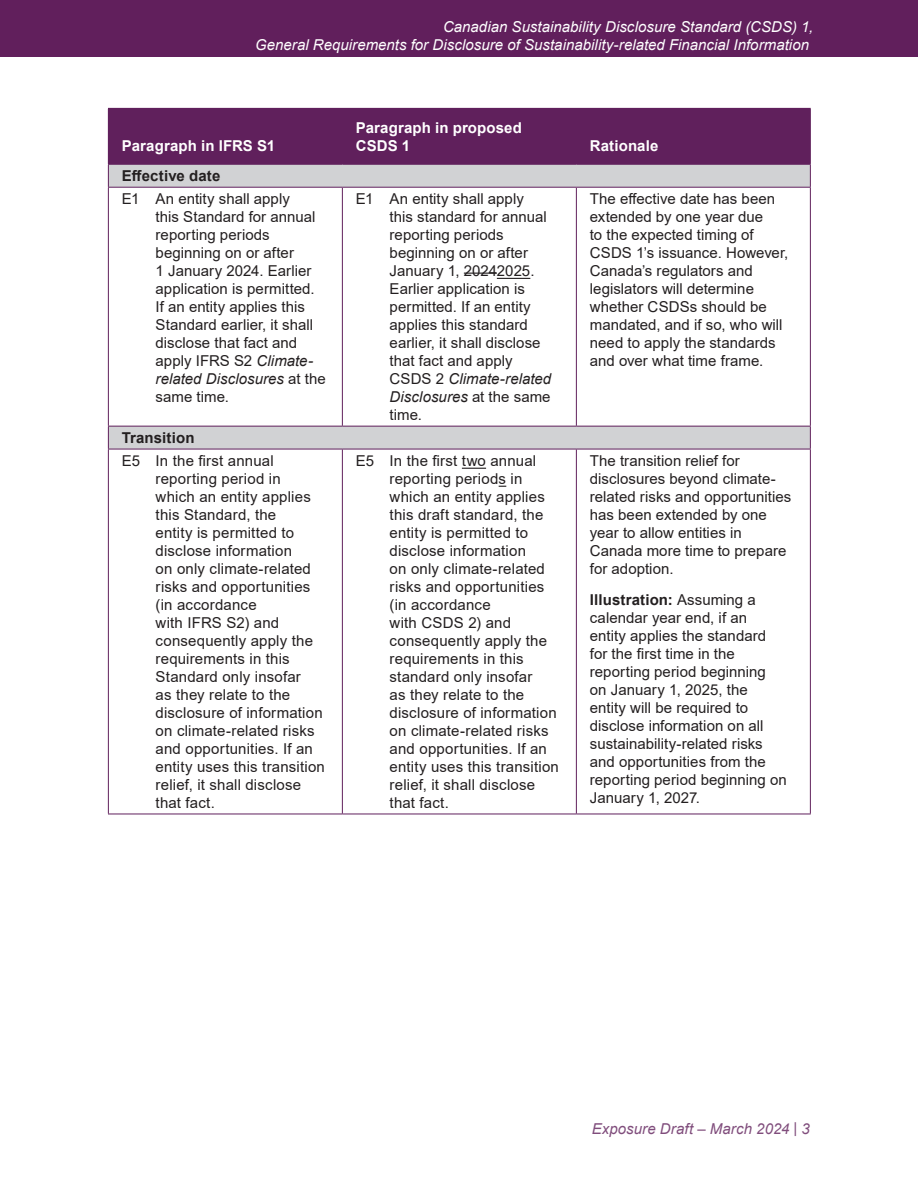
<style>
.page{position:relative;width:918px;height:1188px;background:#fff}
.page>*{position:absolute;margin:0;border:0;box-sizing:border-box;transform-origin:0 0}
.t1{font:15px/18px "Arial";letter-spacing:.005em;color:#231f20}
.t2{font:italic 15px/18px "Arial";letter-spacing:.005em;color:#fff;text-align:right}
.t3{font:700 15px/18px "Arial";letter-spacing:.01em;color:#fff}
.t4{font:italic 15px "Arial";letter-spacing:.005em;color:#804d7c}
.t5{font:700 15px "Arial";letter-spacing:.01em;color:#231f20}
.s1{font-style:italic}
.s2{font-weight:700}
</style>
<div class="page">
<div style="left:0;top:0;width:918px;height:57px;background:#611f5c"></div>
<div style="left:108px;top:108px;width:234px;height:56px;background:#60205c"></div>
<div style="left:342px;top:108px;width:234px;height:56px;background:#60205c"></div>
<div style="left:576px;top:108px;width:234px;height:56px;background:#60205c"></div>
<div style="left:108px;top:164px;width:702px;height:23px;background:#d1d2d4"></div>
<div style="left:108px;top:426px;width:702px;height:23px;background:#d1d2d4"></div>
<svg style="left:108px;top:165px;width:1px;height:22px"></svg>
<svg style="left:810px;top:165px;width:1px;height:22px"></svg>
<hr style="left:108px;top:187px;width:234px;height:1px;background:#60205c">
<hr style="left:108px;top:188px;width:1px;height:238px;background:#60205c">
<hr style="left:342px;top:187px;width:234px;height:1px;background:#60205c">
<hr style="left:342px;top:188px;width:1px;height:238px;background:#60205c">
<hr style="left:576px;top:187px;width:235px;height:1px;background:#60205c">
<hr style="left:576px;top:188px;width:1px;height:238px;background:#60205c">
<hr style="left:810px;top:188px;width:1px;height:238px;background:#60205c">
<hr style="left:108px;top:426px;width:234px;height:1px;background:#60205c">
<svg style="left:108px;top:427px;width:1px;height:22px"></svg>
<hr style="left:342px;top:426px;width:234px;height:1px;background:#60205c">
<hr style="left:576px;top:426px;width:235px;height:1px;background:#60205c">
<svg style="left:810px;top:427px;width:1px;height:22px"></svg>
<hr style="left:108px;top:449px;width:234px;height:1px;background:#60205c">
<hr style="left:108px;top:449px;width:1px;height:365px;background:#60205c">
<hr style="left:342px;top:449px;width:234px;height:1px;background:#60205c">
<hr style="left:342px;top:449px;width:1px;height:365px;background:#60205c">
<hr style="left:576px;top:449px;width:235px;height:1px;background:#60205c">
<hr style="left:576px;top:449px;width:1px;height:365px;background:#60205c">
<hr style="left:810px;top:449px;width:1px;height:365px;background:#60205c">
<hr style="left:576px;top:108px;width:235px;height:1px;background:#60205c">
<hr style="left:810px;top:109px;width:1px;height:55px;background:#60205c">
<hr style="left:108px;top:164px;width:234px;height:1px;background:#60205c">
<hr style="left:342px;top:164px;width:234px;height:1px;background:#60205c">
<hr style="left:576px;top:164px;width:235px;height:1px;background:#60205c">
<hr style="left:108px;top:814px;width:234px;height:1px;background:#60205c">
<hr style="left:342px;top:814px;width:234px;height:1px;background:#60205c">
<hr style="left:576px;top:814px;width:235px;height:1px;background:#60205c">
<hr style="left:497px;top:278px;width:33px;height:1px;background:#231f20">
<hr style="left:464px;top:273px;width:33px;height:1px;background:#231f20">
<svg style="left:462px;top:468px;width:24px;height:1px"></svg>
<p class="t2" style="left:255px;top:17px;width:560px">Canadian Sustainability Disclosure Standard (CSDS) 1,<br>General Requirements for Disclosure of Sustainability-related Financial Information</p>
<p class="t3" style="left:122px;top:137px;width:155px">Paragraph in IFRS S1</p>
<p class="t3" style="left:356px;top:119px;width:168px">Paragraph in proposed<br>CSDS 1</p>
<p class="t3" style="left:590px;top:137px;width:70px">Rationale</p>
<p class="t5" style="left:122px;top:165px;width:100px">Effective date</p>
<p class="t1" style="left:156px;top:190px;width:172px;text-indent:-34px">E1 An entity shall apply<br>this Standard for annual reporting periods beginning on or after<br>1 January 2024. Earlier application is permitted.<br>If an entity applies this<br>Standard earlier, it shall disclose that fact and apply IFRS S2 <span class="s1">Climate&shy;related Disclosures</span> at the same time.</p>
<p class="t1" style="left:390px;top:190px;width:163px;text-indent:-34px">E1 An entity shall apply<br>this standard for annual reporting periods beginning on or after<br>January 1, 20242025.<br>Earlier application is permitted. If an entity applies this standard earlier, it shall disclose that fact and apply<br>CSDS 2 <span class="s1">Climate-related<br>Disclosures</span> at the same time.</p>
<p class="t1" style="left:590px;top:190px;width:200px">The effective date has been extended by one year due<br>to the expected timing of<br>CSDS 1’s issuance. However,<br>Canada’s regulators and legislators will determine whether CSDSs should be mandated, and if so, who will need to apply the standards and over what time frame.</p>
<p class="t5" style="left:122px;top:427px;width:74px">Transition</p>
<p class="t1" style="left:156px;top:452px;width:171px;text-indent:-34px">E5 In the first annual reporting period in<br>which an entity applies this Standard, the<br>entity is permitted to disclose information<br>on only climate-related risks and opportunities (in accordance<br>with IFRS S2) and consequently apply the requirements in this<br>Standard only insofar<br>as they relate to the disclosure of information on climate-related risks and opportunities. If an entity uses this transition relief, it shall disclose that fact.</p>
<p class="t1" style="left:390px;top:452px;width:171px;text-indent:-34px">E5 In the first two annual reporting periods in which an entity applies this draft standard, the entity is permitted to disclose information<br>on only climate-related risks and opportunities (in accordance<br>with CSDS 2) and consequently apply the requirements in this standard only insofar<br>as they relate to the disclosure of information on climate-related risks and opportunities. If an entity uses this transition relief, it shall disclose that fact.</p>
<p class="t1" style="left:590px;top:452px;width:203px">The transition relief for disclosures beyond climate&shy;related risks and opportunities has been extended by one year to allow entities in<br>Canada more time to prepare for adoption.</p>
<p class="t1" style="left:590px;top:591px;width:199px"><span class="s2">Illustration:</span> Assuming a calendar year end, if an entity applies the standard for the first time in the reporting period beginning<br>on January 1, 2025, the entity will be required to disclose information on all sustainability-related risks and opportunities from the reporting period beginning on<br>January 1, 2027.</p>
<p class="t4" style="left:592px;top:1119px;width:220px">Exposure Draft – March 2024 | 3</p>
</div>
